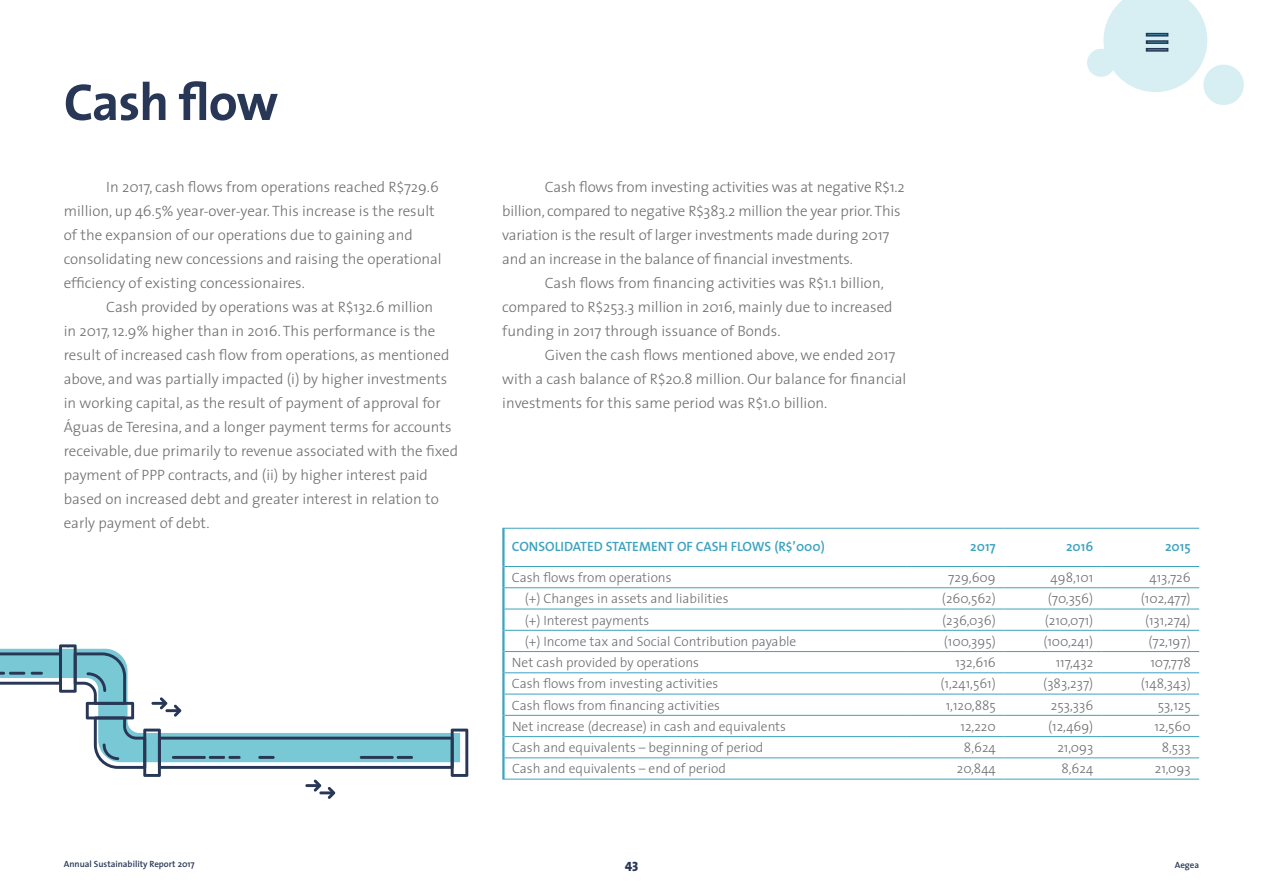
<style>
.page{position:relative;width:1263px;height:893px;background:#fff}
.page>*{position:absolute;margin:0;border:0;box-sizing:border-box;transform-origin:0 0}
.t1{font:700 52.5px "The Sans";letter-spacing:-.02em;color:#283756}
.t2{font:300 15px/24px "The Sans";color:#6d6e71}
.t3{font:300 13.5px "The Sans";color:#6d6e71}
.t4{font:600 13.5px "The Sans";color:#3da3bf}
.t5{font:13.5px "The Sans Extra Bold Caps";color:#283756}
.t6{font:600 9px "The Sans";color:#283756}
</style>
<div class="page">
<hr style="left:502px;top:528px;width:405px;height:1px;background:#3da3bf">
<hr style="left:907px;top:528px;width:97px;height:1px;background:#3da3bf">
<hr style="left:1004px;top:528px;width:98px;height:1px;background:#3da3bf">
<hr style="left:1102px;top:528px;width:97px;height:1px;background:#3da3bf">
<hr style="left:502px;top:528px;width:3px;height:38px;background:#3da3bf">
<hr style="left:502px;top:566px;width:3px;height:22px;background:#3da3bf">
<hr style="left:502px;top:588px;width:3px;height:21px;background:#3da3bf">
<hr style="left:502px;top:609px;width:3px;height:21px;background:#3da3bf">
<hr style="left:502px;top:630px;width:3px;height:21px;background:#3da3bf">
<hr style="left:502px;top:651px;width:3px;height:22px;background:#3da3bf">
<hr style="left:502px;top:673px;width:3px;height:21px;background:#3da3bf">
<hr style="left:502px;top:694px;width:3px;height:21px;background:#3da3bf">
<hr style="left:502px;top:715px;width:3px;height:22px;background:#3da3bf">
<hr style="left:502px;top:737px;width:3px;height:21px;background:#3da3bf">
<hr style="left:502px;top:758px;width:3px;height:21px;background:#3da3bf">
<hr style="left:505px;top:566px;width:402px;height:1px;background:#3da3bf">
<hr style="left:907px;top:566px;width:97px;height:1px;background:#3da3bf">
<hr style="left:1004px;top:566px;width:98px;height:1px;background:#3da3bf">
<hr style="left:1102px;top:566px;width:97px;height:1px;background:#3da3bf">
<hr style="left:505px;top:587px;width:402px;height:1px;background:#3da3bf">
<hr style="left:907px;top:587px;width:97px;height:1px;background:#3da3bf">
<hr style="left:1004px;top:587px;width:98px;height:1px;background:#3da3bf">
<hr style="left:1102px;top:587px;width:97px;height:1px;background:#3da3bf">
<hr style="left:505px;top:609px;width:402px;height:1px;background:#3da3bf">
<hr style="left:907px;top:609px;width:97px;height:1px;background:#3da3bf">
<hr style="left:1004px;top:609px;width:98px;height:1px;background:#3da3bf">
<hr style="left:1102px;top:609px;width:97px;height:1px;background:#3da3bf">
<hr style="left:505px;top:630px;width:402px;height:1px;background:#3da3bf">
<hr style="left:907px;top:630px;width:97px;height:1px;background:#3da3bf">
<hr style="left:1004px;top:630px;width:98px;height:1px;background:#3da3bf">
<hr style="left:1102px;top:630px;width:97px;height:1px;background:#3da3bf">
<hr style="left:505px;top:651px;width:402px;height:1px;background:#3da3bf">
<hr style="left:907px;top:651px;width:97px;height:1px;background:#3da3bf">
<hr style="left:1004px;top:651px;width:98px;height:1px;background:#3da3bf">
<hr style="left:1102px;top:651px;width:97px;height:1px;background:#3da3bf">
<hr style="left:505px;top:673px;width:402px;height:1px;background:#3da3bf">
<hr style="left:907px;top:673px;width:97px;height:1px;background:#3da3bf">
<hr style="left:1004px;top:673px;width:98px;height:1px;background:#3da3bf">
<hr style="left:1102px;top:673px;width:97px;height:1px;background:#3da3bf">
<hr style="left:505px;top:694px;width:402px;height:1px;background:#3da3bf">
<hr style="left:907px;top:694px;width:97px;height:1px;background:#3da3bf">
<hr style="left:1004px;top:694px;width:98px;height:1px;background:#3da3bf">
<hr style="left:1102px;top:694px;width:97px;height:1px;background:#3da3bf">
<hr style="left:505px;top:715px;width:402px;height:1px;background:#3da3bf">
<hr style="left:907px;top:715px;width:97px;height:1px;background:#3da3bf">
<hr style="left:1004px;top:715px;width:98px;height:1px;background:#3da3bf">
<hr style="left:1102px;top:715px;width:97px;height:1px;background:#3da3bf">
<hr style="left:505px;top:736px;width:402px;height:1px;background:#3da3bf">
<hr style="left:907px;top:736px;width:97px;height:1px;background:#3da3bf">
<hr style="left:1004px;top:736px;width:98px;height:1px;background:#3da3bf">
<hr style="left:1102px;top:736px;width:97px;height:1px;background:#3da3bf">
<hr style="left:505px;top:758px;width:402px;height:1px;background:#3da3bf">
<hr style="left:907px;top:758px;width:97px;height:1px;background:#3da3bf">
<hr style="left:1004px;top:758px;width:98px;height:1px;background:#3da3bf">
<hr style="left:1102px;top:758px;width:97px;height:1px;background:#3da3bf">
<hr style="left:502px;top:779px;width:405px;height:1px;background:#3da3bf">
<hr style="left:907px;top:779px;width:97px;height:1px;background:#3da3bf">
<hr style="left:1004px;top:779px;width:98px;height:1px;background:#3da3bf">
<hr style="left:1102px;top:779px;width:97px;height:1px;background:#3da3bf">
<svg style="left:0;top:644px;width:468px;height:155px"></svg>
<hr style="left:319px;top:791px;width:15px;height:3px;background:#283756">
<svg style="left:1087px;top:0;width:157px;height:105px"></svg>
<svg style="left:1146px;top:33px;width:22px;height:4px"></svg>
<svg style="left:1146px;top:40px;width:22px;height:4px"></svg>
<svg style="left:1146px;top:48px;width:22px;height:4px"></svg>
<h1 class="t1" style="left:64px;top:58px;width:216px">Cash flow</h1>
<p class="t2" style="left:64px;top:174px;width:379px;text-indent:43px">In 2017, cash flows from operations reached R$729.6 million, up 46.5% year-over-year. This increase is the result of the expansion of our operations due to gaining and consolidating new concessions and raising the operational efficiency of existing concessionaires.</p>
<p class="t2" style="left:64px;top:294px;width:396px;text-indent:43px">Cash provided by operations was at R$132.6 million<br>in 2017, 12.9% higher than in 2016. This performance is the result of increased cash flow from operations, as mentioned above, and was partially impacted (i) by higher investments in working capital, as the result of payment of approval for Águas de Teresina, and a longer payment terms for accounts receivable, due primarily to revenue associated with the fixed payment of PPP contracts, and (ii) by higher interest paid based on increased debt and greater interest in relation to early payment of debt.</p>
<p class="t2" style="left:502px;top:174px;width:404px;text-indent:43px">Cash flows from investing activities was at negative R$1.2 billion, compared to negative R$383.2 million the year prior. This variation is the result of larger investments made during 2017 and an increase in the balance of financial investments.</p>
<p class="t2" style="left:502px;top:270px;width:392px;text-indent:43px">Cash flows from financing activities was R$1.1 billion, compared to R$253.3 million in 2016, mainly due to increased funding in 2017 through issuance of Bonds.</p>
<p class="t2" style="left:502px;top:342px;width:406px;text-indent:43px">Given the cash flows mentioned above, we ended 2017 with a cash balance of R$20.8 million. Our balance for financial investments for this same period was R$1.0 billion.</p>
<p class="t4" style="left:512px;top:535px;width:314px">CONSOLIDATED STATEMENT OF CASH FLOWS (R$’000)</p>
<p class="t4" style="left:970px;top:535px;width:27px">2017</p>
<p class="t4" style="left:1066px;top:535px;width:29px">2016</p>
<p class="t4" style="left:1165px;top:535px;width:27px">2015</p>
<p class="t3" style="left:512px;top:566px;width:161px">Cash flows from operations</p>
<p class="t3" style="left:948px;top:566px;width:49px">729,609</p>
<p class="t3" style="left:1050px;top:566px;width:44px">498,101</p>
<p class="t3" style="left:1149px;top:566px;width:43px">413,726</p>
<p class="t3" style="left:525px;top:588px;width:205px">(+) Changes in assets and liabilities</p>
<p class="t3" style="left:942px;top:588px;width:55px">(260,562)</p>
<p class="t3" style="left:1048px;top:588px;width:47px">(70,356)</p>
<p class="t3" style="left:1141px;top:588px;width:51px">(102,477)</p>
<p class="t3" style="left:525px;top:609px;width:126px">(+) Interest payments</p>
<p class="t3" style="left:942px;top:609px;width:55px">(236,036)</p>
<p class="t3" style="left:1045px;top:609px;width:50px">(210,071)</p>
<p class="t3" style="left:1145px;top:609px;width:47px">(131,274)</p>
<p class="t3" style="left:525px;top:630px;width:273px">(+) Income tax and Social Contribution payable</p>
<p class="t3" style="left:944px;top:630px;width:54px">(100,395)</p>
<p class="t3" style="left:1043px;top:630px;width:51px">(100,241)</p>
<p class="t3" style="left:1148px;top:630px;width:44px">(72,197)</p>
<p class="t3" style="left:512px;top:651px;width:188px">Net cash provided by operations</p>
<p class="t3" style="left:955px;top:651px;width:42px">132,616</p>
<p class="t3" style="left:1056px;top:651px;width:39px">117,432</p>
<p class="t3" style="left:1150px;top:651px;width:42px">107,778</p>
<p class="t3" style="left:512px;top:673px;width:208px">Cash flows from investing activities</p>
<p class="t3" style="left:940px;top:673px;width:57px">(1,241,561)</p>
<p class="t3" style="left:1043px;top:673px;width:51px">(383,237)</p>
<p class="t3" style="left:1141px;top:673px;width:51px">(148,343)</p>
<p class="t3" style="left:512px;top:694px;width:209px">Cash flows from financing activities</p>
<p class="t3" style="left:946px;top:694px;width:52px">1,120,885</p>
<p class="t3" style="left:1051px;top:694px;width:44px">253,336</p>
<p class="t3" style="left:1158px;top:694px;width:34px">53,125</p>
<p class="t3" style="left:512px;top:715px;width:276px">Net increase (decrease) in cash and equivalents</p>
<p class="t3" style="left:960px;top:715px;width:37px">12,220</p>
<p class="t3" style="left:1048px;top:715px;width:47px">(12,469)</p>
<p class="t3" style="left:1154px;top:715px;width:38px">12,560</p>
<p class="t3" style="left:512px;top:736px;width:253px">Cash and equivalents – beginning of period</p>
<p class="t3" style="left:964px;top:736px;width:33px">8,624</p>
<p class="t3" style="left:1057px;top:736px;width:37px">21,093</p>
<p class="t3" style="left:1162px;top:736px;width:31px">8,533</p>
<p class="t3" style="left:512px;top:758px;width:215px">Cash and equivalents – end of period</p>
<p class="t3" style="left:957px;top:758px;width:41px">20,844</p>
<p class="t3" style="left:1061px;top:758px;width:33px">8,624</p>
<p class="t3" style="left:1155px;top:758px;width:37px">21,093</p>
<p class="t6" style="left:64px;top:857px;width:132px">Annual Sustainability Report 2017</p>
<p class="t6" style="left:1175px;top:857px;width:26px">Aegea</p>
<p class="t5" style="left:625px;top:855px;width:15px">43</p>
</div>
